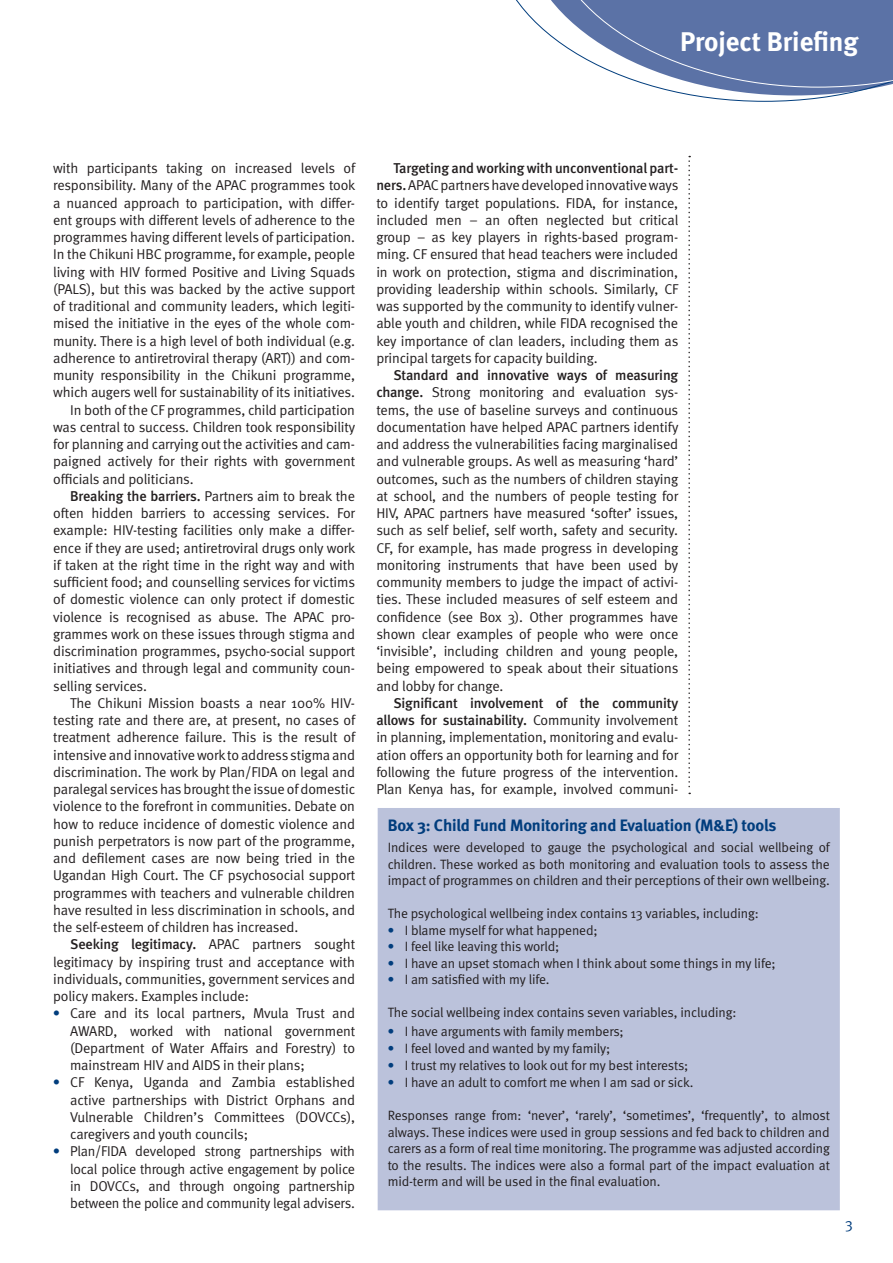
<style>
.page{position:relative;width:893px;height:1263px;background:#fff}
.page>*{position:absolute;margin:0;border:0;box-sizing:border-box;transform-origin:0 0}
.main_strap{font:700 27px "Meta";color:#fff}
.b3_Box_head{font:700 16.5px "Meta";letter-spacing:-.01em;color:#013d7d}
.t1{font:15px "Meta Normal Expert";color:#013d7d}
._1_Body_text{font:14.25px/17.2px "Meta Normal";letter-spacing:-.01em;color:#231f20;text-align:justify}
._6_Bullet_text{font:14.25px/17.2px "Meta Normal";letter-spacing:-.015em;color:#231f20;text-align:justify}
.b2_Box_text_no_inden{font:13.5px/16.5px "Meta Normal";letter-spacing:-.01em;color:#231f20;text-align:justify}
._6_Bullet_text-2{font:13.5px "Meta Normal";letter-spacing:-.01em;color:#231f20}
.s1{font-family:"Meta";font-weight:500}
.s2{font-family:"Meta";font-weight:700;color:#013d7d}
</style>
<div class="page">
<svg style="left:516px;top:0;width:377px;height:102px"></svg>
<svg style="left:688px;top:156px;width:2px;height:638px"></svg>
<div style="left:378px;top:809px;width:461px;height:400px;background:#bbc2db"></div>
<div style="left:378px;top:808px;width:462px;height:402px;border:2px solid #bbc2db"></div>
<p class="main_strap" style="left:680px;top:25px;width:180px">Project Briefing</p>
<p class="_1_Body_text" style="left:53px;top:159px;width:304px">with participants taking on increased levels of responsibility. Many of the APAC programmes took a nuanced approach to participation, with differ&shy;ent groups with different levels of adherence to the programmes having different levels of participation.<br>In the Chikuni HBC programme, for example, people living with HIV formed Positive and Living Squads (PALS), but this was backed by the active support of traditional and community leaders, which legiti&shy;mised the initiative in the eyes of the whole com&shy;munity. There is a high level of both individual (e.g. adherence to antiretroviral therapy (ART)) and com&shy;munity responsibility in the Chikuni programme, which augers well for sustainability of its initiatives.</p>
<p class="_1_Body_text" style="left:53px;top:401px;width:304px;text-indent:17px">In both of the CF programmes, child participation was central to success. Children took responsibility for planning and carrying out the activities and cam&shy;paigned actively for their rights with government officials and politicians.</p>
<p class="_1_Body_text" style="left:53px;top:487px;width:304px;text-indent:17px"><span class="s1">Breaking the barriers.</span> Partners aim to break the often hidden barriers to accessing services. For example: HIV-testing facilities only make a differ&shy;ence if they are used; antiretroviral drugs only work if taken at the right time in the right way and with sufficient food; and counselling services for victims of domestic violence can only protect if domestic violence is recognised as abuse. The APAC pro&shy;grammes work on these issues through stigma and discrimination programmes, psycho-social support initiatives and through legal and community coun&shy;selling services.</p>
<p class="_1_Body_text" style="left:53px;top:694px;width:304px;text-indent:17px">The Chikuni Mission boasts a near 100% HIV&shy;testing rate and there are, at present, no cases of treatment adherence failure. This is the result of intensive and innovative work to address stigma and discrimination. The work by Plan/FIDA on legal and paralegal services has brought the issue of domestic violence to the forefront in communities. Debate on how to reduce incidence of domestic violence and punish perpetrators is now part of the programme, and defilement cases are now being tried in the Ugandan High Court. The CF psychosocial support programmes with teachers and vulnerable children have resulted in less discrimination in schools, and the self-esteem of children has increased.</p>
<p class="_1_Body_text" style="left:53px;top:936px;width:304px;text-indent:17px"><span class="s1">Seeking legitimacy.</span> APAC partners sought legitimacy by inspiring trust and acceptance with individuals, communities, government services and policy makers. Examples include:</p>
<p class="_6_Bullet_text" style="left:70px;top:1005px;width:287px;text-indent:-17px"><span class="s2">•</span> Care and its local partners, Mvula Trust and AWARD, worked with national government (Department of Water Affairs and Forestry) to mainstream HIV and AIDS in their plans;</p>
<p class="_6_Bullet_text" style="left:70px;top:1074px;width:286px;text-indent:-17px"><span class="s2">•</span> CF Kenya, Uganda and Zambia established active partnerships with District Orphans and Vulnerable Children’s Committees (DOVCCs), caregivers and youth councils;</p>
<p class="_6_Bullet_text" style="left:70px;top:1143px;width:286px;text-indent:-17px"><span class="s2">•</span> Plan/FIDA developed strong partnerships with local police through active engagement by police in DOVCCs, and through ongoing partnership between the police and community legal advisers.</p>
<p class="_1_Body_text" style="left:376px;top:159px;width:304px;text-indent:17px"><span class="s1">Targeting and working with unconventional part&shy;ners.</span> APAC partners have developed innovative ways to identify target populations. FIDA, for instance, included men – an often neglected but critical group – as key players in rights-based program&shy;ming. CF ensured that head teachers were included in work on protection, stigma and discrimination, providing leadership within schools. Similarly, CF was supported by the community to identify vulner&shy;able youth and children, while FIDA recognised the key importance of clan leaders, including them as principal targets for capacity building.</p>
<p class="_1_Body_text" style="left:376px;top:366px;width:304px;text-indent:17px"><span class="s1">Standard and innovative ways of measuring change.</span> Strong monitoring and evaluation sys&shy;tems, the use of baseline surveys and continuous documentation have helped APAC partners identify and address the vulnerabilities facing marginalised and vulnerable groups. As well as measuring ‘hard’ outcomes, such as the numbers of children staying at school, and the numbers of people testing for HIV, APAC partners have measured ‘softer’ issues, such as self belief, self worth, safety and security.<br>CF, for example, has made progress in developing monitoring instruments that have been used by community members to judge the impact of activi&shy;ties. These included measures of self esteem and confidence (see Box 3). Other programmes have shown clear examples of people who were once ‘invisible’, including children and young people, being empowered to speak about their situations and lobby for change.</p>
<p class="_1_Body_text" style="left:376px;top:694px;width:304px;text-indent:17px"><span class="s1">Significant involvement of the community allows for sustainability.</span> Community involvement in planning, implementation, monitoring and evalu&shy;ation offers an opportunity both for learning and for following the future progress of the intervention.<br>Plan Kenya has, for example, involved communi-</p>
<p class="b3_Box_head" style="left:388px;top:815px;width:390px">Box 3: Child Fund Monitoring and Evaluation (M&amp;E) tools</p>
<p class="b2_Box_text_no_inden" style="left:388px;top:839px;width:444px">Indices were developed to gauge the psychological and social wellbeing of children. These worked as both monitoring and evaluation tools to assess the impact of programmes on children and their perceptions of their own wellbeing.</p>
<p class="b2_Box_text_no_inden" style="left:388px;top:905px;width:373px">The psychological wellbeing index contains 13 variables, including:</p>
<p class="_6_Bullet_text-2" style="left:388px;top:922px;width:211px"><span class="s2">•</span> I blame myself for what happened;</p>
<p class="_6_Bullet_text-2" style="left:388px;top:938px;width:173px"><span class="s2">•</span> I feel like leaving this world;</p>
<p class="_6_Bullet_text-2" style="left:388px;top:955px;width:390px"><span class="s2">•</span> I have an upset stomach when I think about some things in my life;</p>
<p class="_6_Bullet_text-2" style="left:388px;top:971px;width:163px"><span class="s2">•</span> I am satisfied with my life.</p>
<p class="b2_Box_text_no_inden" style="left:388px;top:1004px;width:350px">The social wellbeing index contains seven variables, including:</p>
<p class="_6_Bullet_text-2" style="left:388px;top:1023px;width:238px"><span class="s2">•</span> I have arguments with family members;</p>
<p class="_6_Bullet_text-2" style="left:388px;top:1040px;width:224px"><span class="s2">•</span> I feel loved and wanted by my family;</p>
<p class="_6_Bullet_text-2" style="left:388px;top:1058px;width:302px"><span class="s2">•</span> I trust my relatives to look out for my best interests;</p>
<p class="_6_Bullet_text-2" style="left:388px;top:1075px;width:307px"><span class="s2">•</span> I have an adult to comfort me when I am sad or sick.</p>
<p class="b2_Box_text_no_inden" style="left:388px;top:1107px;width:444px">Responses range from: ‘never’, ‘rarely’, ‘sometimes’, ‘frequently’, to almost always. These indices were used in group sessions and fed back to children and carers as a form of real time monitoring. The programme was adjusted according to the results. The indices were also a formal part of the impact evaluation at mid-term and will be used in the final evaluation.</p>
<p class="t1" style="left:845px;top:1218px;width:9px">3</p>
</div>
